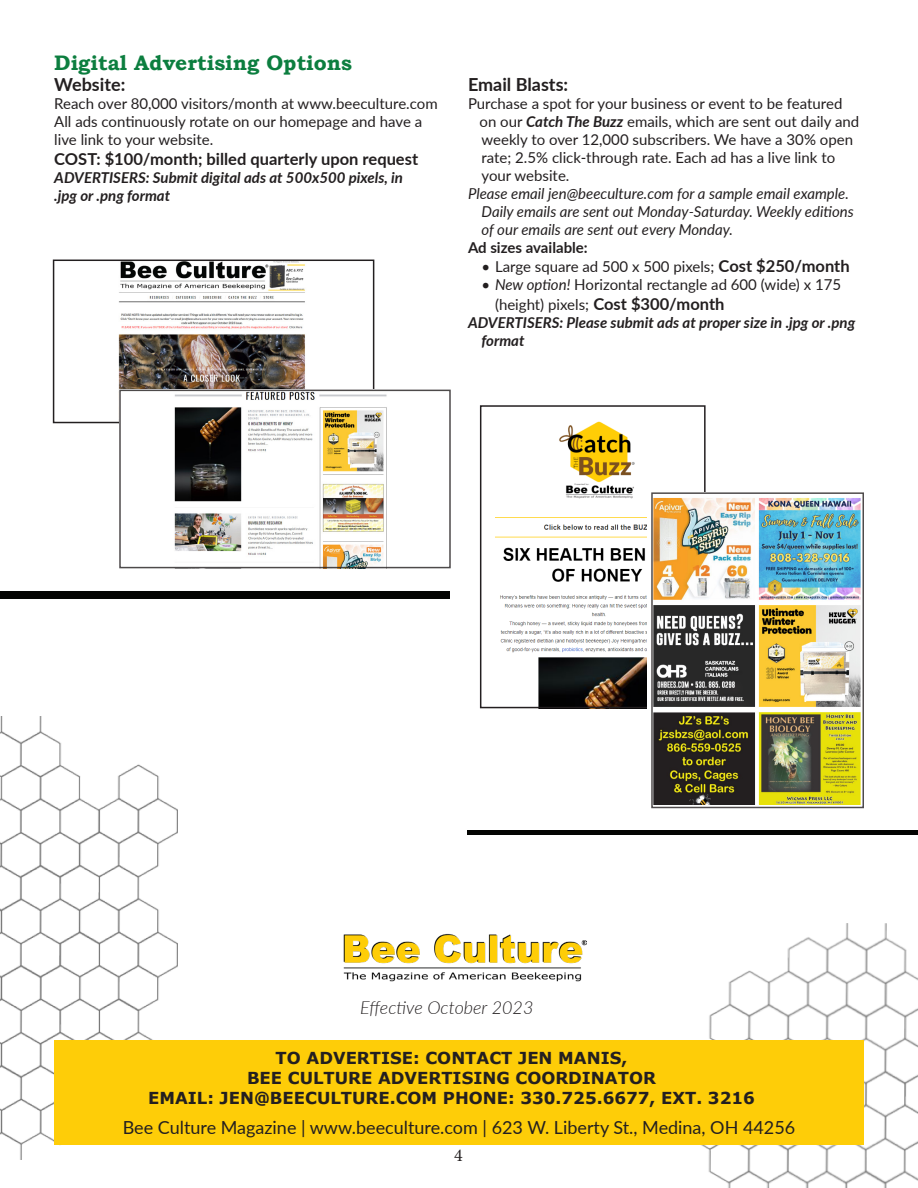
<style>
.page{position:relative;width:918px;height:1188px;background:#fff}
.page>*{position:absolute;margin:0;border:0;box-sizing:border-box;transform-origin:0 0}
.t1{font:700 21px "Bookman Old Style";color:#0c7e3f}
.t2{font:18px "Lato";color:#231f20}
.t3{font:italic 300 18px "Lato";color:#231f20}
.t4{font:700 18px "Lato";color:#231f20}
.t5{font:18px "Minion Pro";color:#231f20}
.t6{font:700 16.5px "Verdana";color:#231f20}
.t7{font:700 16.5px "Lato";color:#231f20}
.t8{font:15px/18px "Lato";color:#231f20}
.t9{font:italic 15px/18px "Lato";color:#231f20}
.t10{font:italic 700 15px/18px "Lato";color:#231f20}
.t11{font:700 15px "Lato";color:#231f20}
.s1{font-weight:700;font-style:italic}
.s2{font-weight:700;font-size:16.5px}
.s3{font-style:italic}
</style>
<div class="page">
<img style="left:688px;top:923px;width:230px;height:265px">
<img style="left:0;top:717px;width:178px;height:442px">
<div style="left:54px;top:1040px;width:810px;height:104px;background:#fecd08"></div>
<img style="left:343px;top:933px;width:243px;height:48px">
<div style="left:0;top:591px;width:450px;height:8px;background:#040503"></div>
<img style="left:118px;top:263px;width:253px;height:157px">
<div style="left:53px;top:260px;width:321px;height:163px;border:2px solid #231f20"></div>
<img style="left:122px;top:393px;width:265px;height:172px">
<div style="left:119px;top:390px;width:332px;height:178px;border:2px solid #231f20"></div>
<img style="left:495px;top:421px;width:152px;height:284px">
<div style="left:480px;top:405px;width:226px;height:303px;border:2px solid #231f20"></div>
<img style="left:648px;top:495px;width:213px;height:310px">
<div style="left:651px;top:492px;width:213px;height:316px;border:2px solid #231f20"></div>
<div style="left:468px;top:830px;width:450px;height:5px;background:#040503"></div>
<p class="t1" style="left:54px;top:48px;width:299px">Digital Advertising Options</p>
<p class="t4" style="left:54px;top:72px;width:72px">Website:</p>
<p class="t8" style="left:54px;top:94px;width:385px">Reach over 80,000 visitors/month at www.beeculture.com</p>
<p class="t8" style="left:54px;top:112px;width:369px">All ads continuously rotate on our homepage and have a</p>
<p class="t8" style="left:54px;top:130px;width:160px">live link to your website.</p>
<p class="t7" style="left:54px;top:147px;width:365px">COST: $100/month; billed quarterly upon request</p>
<p class="t10" style="left:54px;top:168px;width:350px">ADVERTISERS: Submit digital ads at 500x500 pixels, in</p>
<p class="t10" style="left:54px;top:186px;width:117px">.jpg or .png format</p>
<p class="t4" style="left:468px;top:71px;width:102px">Email Blasts:</p>
<p class="t8" style="left:468px;top:93px;width:376px">Purchase a spot for your business or event to be featured</p>
<p class="t8" style="left:480px;top:111px;width:381px">on our <span class="s1">Catch The Buzz</span> emails, which are sent out daily and weekly to over 12,000 subscribers. We have a 30% open rate; 2.5% click-through rate. Each ad has a live link to your website.</p>
<p class="t9" style="left:482px;top:184px;width:374px;text-indent:-14px">Please email jen@beeculture.com for a sample email example.<br>Daily emails are sent out Monday-Saturday. Weekly editions of our emails are sent out every Monday.</p>
<p class="t11" style="left:468px;top:236px;width:121px">Ad sizes available:</p>
<p class="t8" style="left:482px;top:257px;width:370px">• Large square ad 500 x 500 pixels; <span class="s2">Cost $250/month</span></p>
<p class="t8" style="left:495px;top:274px;width:348px;line-height:19.8px;text-indent:-14px"><span class="s3">• New option!</span> Horizontal rectangle ad 600 (wide) x 175 (height) pixels; <span class="s2">Cost $300/month</span></p>
<p class="t10" style="left:482px;top:313px;width:375px;text-indent:-14px">ADVERTISERS: Please submit ads at proper size in .jpg or .png format</p>
<p class="t3" style="left:360px;top:995px;width:175px">Effective October 2023</p>
<p class="t6" style="left:276px;top:1047px;width:353px">TO ADVERTISE: CONTACT JEN MANIS,</p>
<p class="t6" style="left:247px;top:1067px;width:410px">BEE CULTURE ADVERTISING COORDINATOR</p>
<p class="t6" style="left:148px;top:1086px;width:608px">EMAIL: JEN@BEECULTURE.COM PHONE: 330.725.6677, EXT. 3216</p>
<p class="t2" style="left:123px;top:1114px;width:674px">Bee Culture Magazine | www.beeculture.com | 623 W. Liberty St., Medina, OH 44256</p>
<p class="t5" style="left:454px;top:1143px;width:10px">4</p>
</div>
